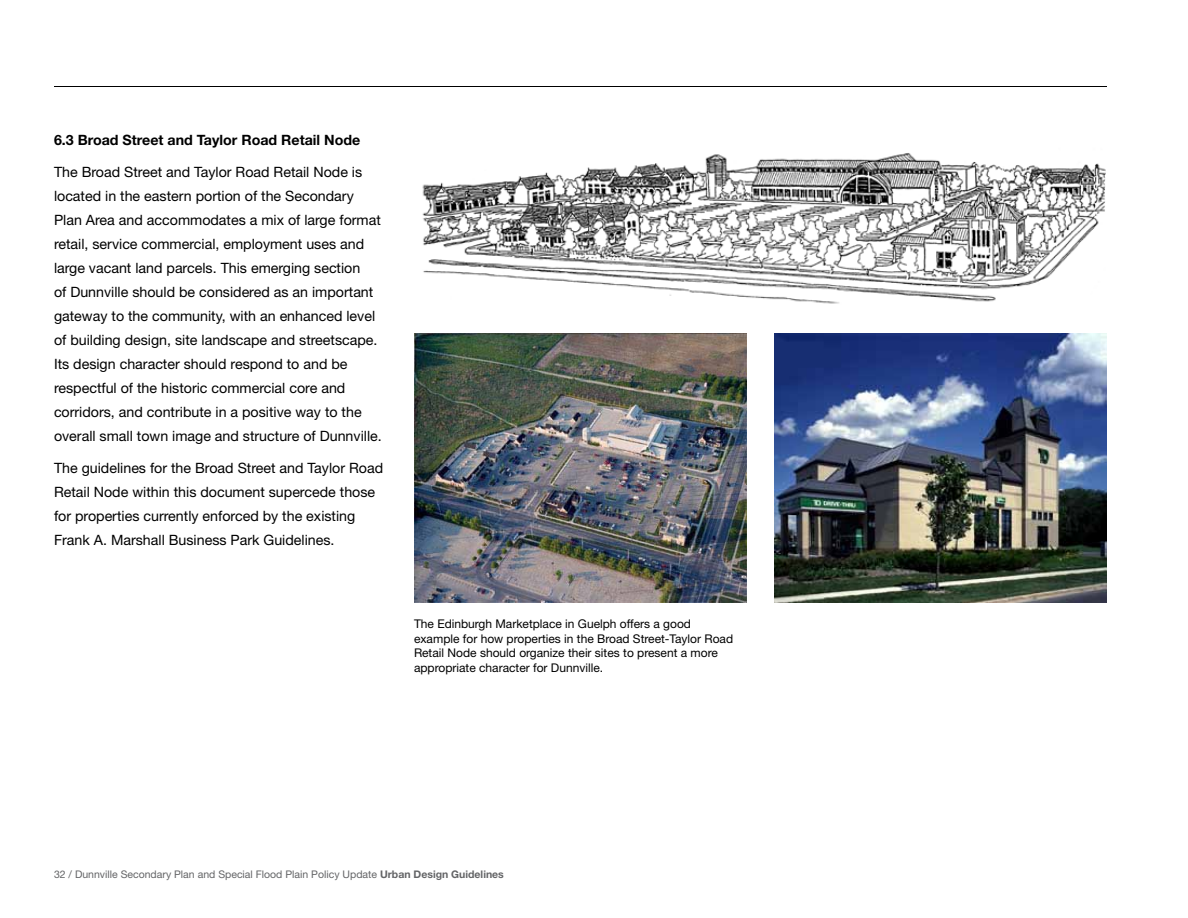
<style>
.page{position:relative;width:1188px;height:918px;background:#fff}
.page>*{position:absolute;margin:0;border:0;box-sizing:border-box;transform-origin:0 0}
.t1{font:14.25px/24px "Helvetica Neue LT Std";color:#000}
.t2{font:700 14.25px "Helvetica Neue LT Std";color:#000}
.t3{font:12px/14.4px "Helvetica Neue LT Std";color:#000}
.t4{font:10.5px "Helvetica Neue LT Std";color:#636466}
.s1{font-weight:700}
</style>
<div class="page">
<hr style="left:54px;top:86px;width:1053px;height:1px;background:#000">
<img style="left:414px;top:334px;width:333px;height:269px">
<img style="left:422px;top:153px;width:684px;height:151px">
<img style="left:774px;top:334px;width:333px;height:269px">
<p class="t2" style="left:54px;top:131px;width:308px">6.3 Broad Street and Taylor Road Retail Node</p>
<p class="t1" style="left:54px;top:160px;width:329px">The Broad Street and Taylor Road Retail Node is located in the eastern portion of the Secondary Plan Area and accommodates a mix of large format retail, service commercial, employment uses and large vacant land parcels. This emerging section<br>of Dunnville should be considered as an important gateway to the community, with an enhanced level of building design, site landscape and streetscape.<br>Its design character should respond to and be respectful of the historic commercial core and corridors, and contribute in a positive way to the overall small town image and structure of Dunnville.</p>
<p class="t1" style="left:54px;top:456px;width:331px">The guidelines for the Broad Street and Taylor Road Retail Node within this document supercede those for properties currently enforced by the existing Frank A. Marshall Business Park Guidelines.</p>
<p class="t3" style="left:414px;top:617px;width:321px">The Edinburgh Marketplace in Guelph offers a good example for how properties in the Broad Street-Taylor Road Retail Node should organize their sites to present a more appropriate character for Dunnville.</p>
<p class="t4" style="left:54px;top:868px;width:451px">32 / Dunnville Secondary Plan and Special Flood Plain Policy Update <span class="s1">Urban Design Guidelines</span></p>
</div>
